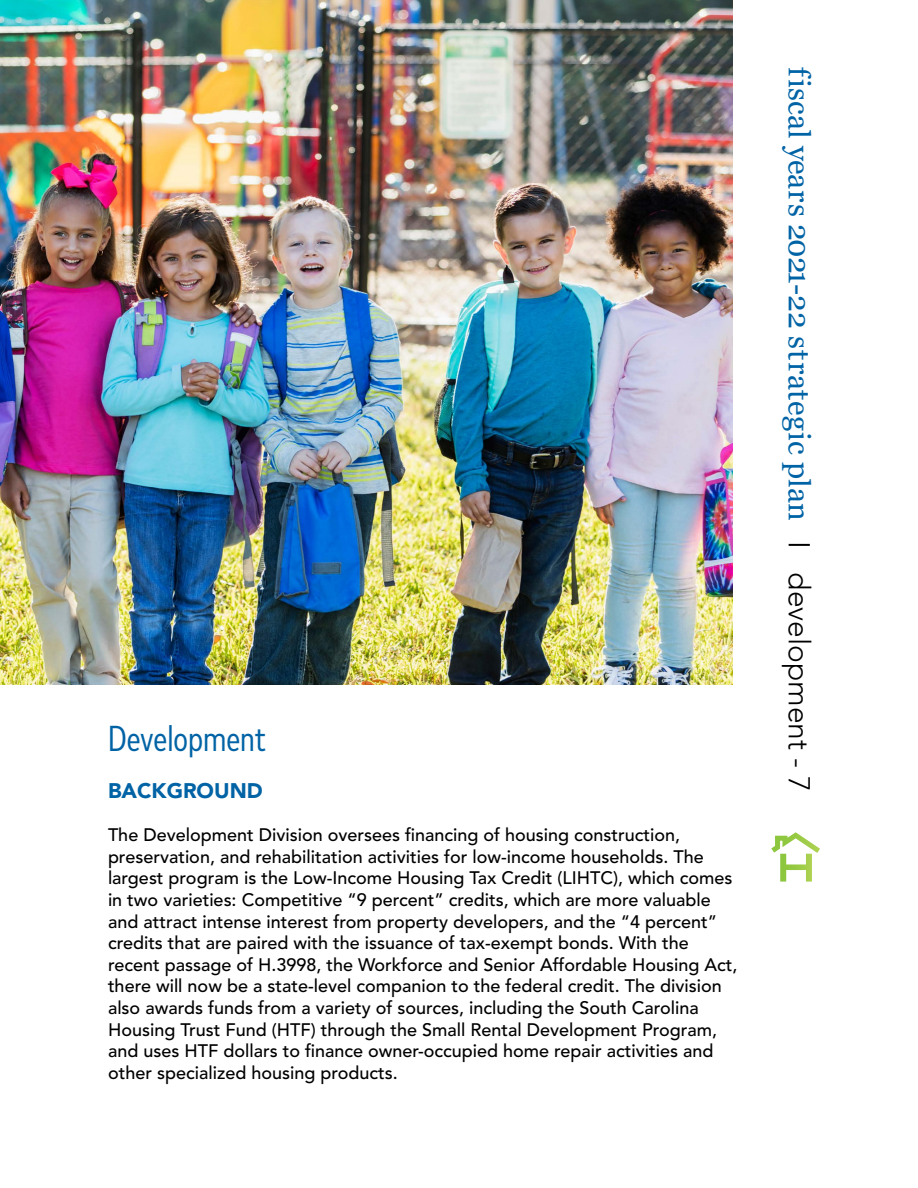
<style>
.page{position:relative;width:918px;height:1188px;background:#fff}
.page>*{position:absolute;margin:0;border:0;box-sizing:border-box;transform-origin:0 0}
.t1{font:condensed 36px "Mark Pro";color:#0063a5}
.t2{font:30px "Georgia";letter-spacing:.01em;color:#0063a5}
.t3{font:900 21px "Avenir LT Std";color:#0063a5}
.t4{font:500 18px/21.6px "Avenir LT Std";color:#000}
.s1{font-family:"Avenir LT Std";font-weight:300;color:#000}
</style>
<div class="page">
<svg style="left:771px;top:832px;width:49px;height:50px"></svg>
<img style="left:1px;top:0;width:731px;height:685px">
<h1 class="t1" style="left:108px;top:713px;width:160px">Development</h1>
<p class="t3" style="left:108px;top:778px;width:156px">BACKGROUND</p>
<p class="t4" style="left:108px;top:825px;width:631px">The Development Division oversees financing of housing construction, preservation, and rehabilitation activities for low-income households. The largest program is the Low-Income Housing Tax Credit (LIHTC), which comes in two varieties: Competitive “9 percent” credits, which are more valuable and attract intense interest from property developers, and the “4 percent” credits that are paired with the issuance of tax-exempt bonds. With the recent passage of H.3998, the Workforce and Senior Affordable Housing Act, there will now be a state-level companion to the federal credit. The division also awards funds from a variety of sources, including the South Carolina Housing Trust Fund (HTF) through the Small Rental Development Program, and uses HTF dollars to finance owner-occupied home repair activities and other specialized housing products.</p>
<h2 class="t2" style="left:817px;top:67px;width:726px;rotate:90deg">fiscal years 2021-22 strategic plan <span class="s1">I development - 7</span></h2>
</div>
